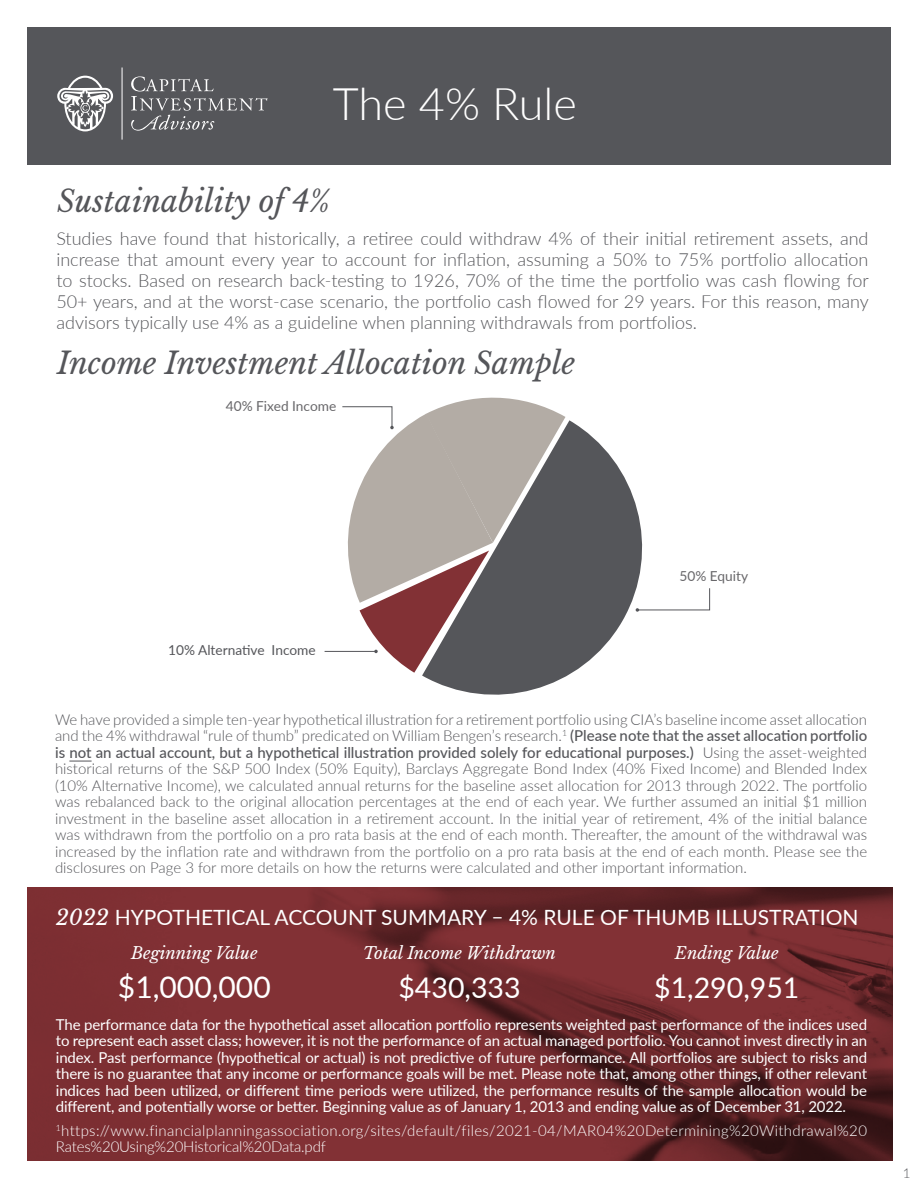
<style>
.page{position:relative;width:918px;height:1188px;background:#fff}
.page>*{position:absolute;margin:0;border:0;box-sizing:border-box;transform-origin:0 0}
.t1{font:300 45px "Lato";color:#fff}
.t2{font:italic 30px "Libre Baskerville";color:#55565a}
.t3{font:30px "Lato";color:#fff}
.t4{font:28.5px "Lato";color:#fff}
.t5{font:21px "Lato";color:#fff}
.t6{font:300 18px/21px "Lato";color:#55565a;text-align:justify}
.t7{font:italic 16.5px "Libre Baskerville";color:#fff}
.t8{font:300 15px/16.5px "Lato";color:#55565a;text-align:justify}
.t9{font:15px/16.5px "Lato";letter-spacing:-.01em;color:#fff;text-align:justify}
.t10{font:300 15px/16.5px "Lato";letter-spacing:.025em;color:#fff}
.t11{font:13.65px "Lato";color:#68676a}
.t12{font:13.65px "Lato";color:#55565a}
.t13{font:300 13.5px "Lato";color:#55565a}
.s1{font-weight:500}
.s2{font-family:"Libre Baskerville";font-style:italic}
</style>
<div class="page">
<svg style="left:663px;top:588px;width:47px;height:23px"></svg>
<hr style="left:325px;top:651px;width:51px;height:1px;background:#55565a">
<svg style="left:69px;top:761px;width:23px;height:1px"></svg>
<img style="left:27px;top:888px;width:865px;height:273px">
<div style="left:27px;top:27px;width:864px;height:137px;background:#55565a"></div>
<svg style="left:131px;top:76px;width:136px;height:55px"></svg>
<svg style="left:57px;top:76px;width:56px;height:55px"></svg>
<hr style="left:122px;top:68px;width:1px;height:72px;background:#fff">
<svg style="left:422px;top:420px;width:241px;height:275px;fill:#55565a"></svg>
<svg style="left:330px;top:397px;width:235px;height:276px"></svg>
<h1 class="t1" style="left:333px;top:72px;width:245px">The 4% Rule</h1>
<h2 class="t2" style="left:57px;top:183px;width:274px">Sustainability of 4%</h2>
<p class="t6" style="left:56px;top:227px;width:814px">Studies have found that historically, a retiree could withdraw 4% of their initial retirement assets, and increase that amount every year to account for inflation, assuming a 50% to 75% portfolio allocation to stocks. Based on research back-testing to 1926, 70% of the time the portfolio was cash flowing for 50+ years, and at the worst-case scenario, the portfolio cash flowed for 29 years. For this reason, many advisors typically use 4% as a guideline when planning withdrawals from portfolios.</p>
<h2 class="t2" style="left:57px;top:345px;width:519px">Income Investment Allocation Sample</h2>
<p class="t11" style="left:226px;top:396px;width:112px">40% Fixed Income</p>
<p class="t12" style="left:168px;top:640px;width:149px">10% Alternative Income</p>
<p class="t11" style="left:679px;top:567px;width:70px">50% Equity</p>
<p class="t8" style="left:55px;top:710px;width:814px">We have provided a simple ten-year hypothetical illustration for a retirement portfolio using CIA’s baseline income asset allocation and the 4% withdrawal “rule of thumb” predicated on William Bengen’s research.<sup>1</sup> <span class="s1">(Please note that the asset allocation portfolio is not an actual account, but a hypothetical illustration provided solely for educational purposes.)</span> Using the asset-weighted historical returns of the S&amp;P 500 Index (50% Equity), Barclays Aggregate Bond Index (40% Fixed Income) and Blended Index (10% Alternative Income), we calculated annual returns for the baseline asset allocation for 2013 through 2022. The portfolio was rebalanced back to the original allocation percentages at the end of each year. We further assumed an initial $1 million investment in the baseline asset allocation in a retirement account. In the initial year of retirement, 4% of the initial balance was withdrawn from the portfolio on a pro rata basis at the end of each month. Thereafter, the amount of the withdrawal was increased by the inflation rate and withdrawn from the portfolio on a pro rata basis at the end of each month. Please see the disclosures on Page 3 for more details on how the returns were calculated and other important information.</p>
<h3 class="t5" style="left:56px;top:902px;width:804px"><span class="s2">2022</span> HYPOTHETICAL ACCOUNT SUMMARY – 4% RULE OF THUMB ILLUSTRATION</h3>
<p class="t7" style="left:131px;top:943px;width:128px">Beginning Value</p>
<h2 class="t3" style="left:118px;top:966px;width:154px">$1,000,000</h2>
<p class="t7" style="left:675px;top:943px;width:105px">Ending Value</p>
<h3 class="t4" style="left:654px;top:967px;width:147px">$1,290,951</h3>
<p class="t9" style="left:56px;top:1016px;width:813px">The performance data for the hypothetical asset allocation portfolio represents weighted past performance of the indices used to represent each asset class; however, it is not the performance of an actual managed portfolio. You cannot invest directly in an index. Past performance (hypothetical or actual) is not predictive of future performance. All portfolios are subject to risks and there is no guarantee that any income or performance goals will be met. Please note that, among other things, if other relevant indices had been utilized, or different time periods were utilized, the performance results of the sample allocation would be different, and potentially worse or better. Beginning value as of January 1, 2013 and ending value as of December 31, 2022.</p>
<p class="t10" style="left:56px;top:1121px;width:813px"><sup>1</sup>https://www.financialplanningassociation.org/sites/default/files/2021-04/MAR04%20Determining%20Withdrawal%20<br>Rates%20Using%20Historical%20Data.pdf</p>
<p class="t7" style="left:363px;top:943px;width:194px">Total Income Withdrawn</p>
<h3 class="t4" style="left:398px;top:967px;width:124px">$430,333</h3>
<p class="t13" style="left:903px;top:1164px;width:9px">1</p>
</div>
